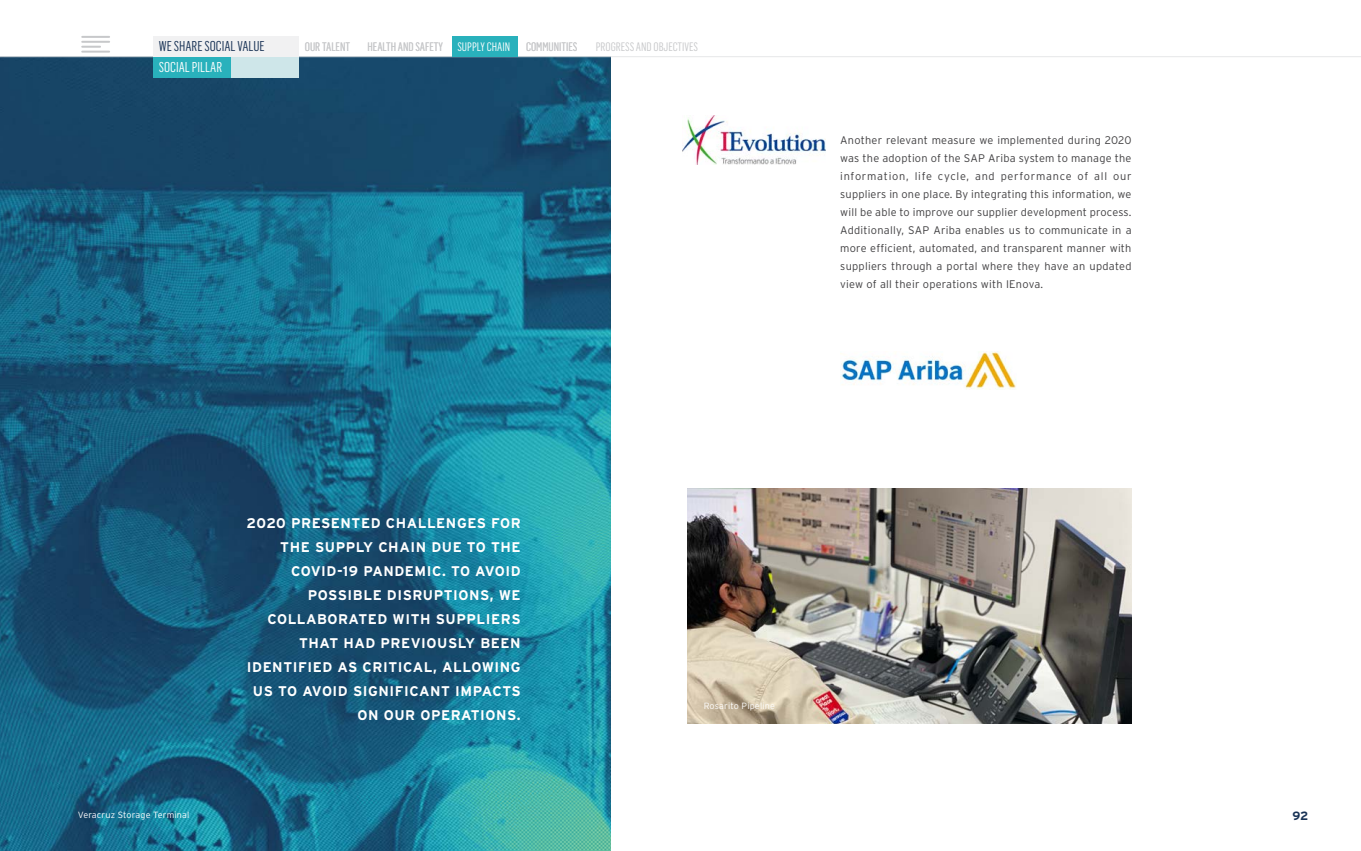
<style>
.page{position:relative;width:1361px;height:851px;background:#fff}
.page>*{position:absolute;margin:0;border:0;box-sizing:border-box;transform-origin:0 0}
.t1{font:700 14px/24px "Interstate";letter-spacing:.04em;color:#fff;text-align:right}
.t2{font:14px "Flama Condensed";color:#183255}
.t3{font:14px "Flama Condensed";color:#fff}
.t4{font:12px "Flama Condensed";color:#c7c8ca}
.t5{font:700 12px "Interstate";color:#183255}
.t6{font:300 11px/18px "Interstate";letter-spacing:.02em;color:#414042;text-align:justify}
.t7{font:300 9px "Interstate";letter-spacing:.02em;color:#fff}
.s1{color:#fff}
</style>
<div class="page">
<img style="left:0;top:57px;width:611px;height:793px">
<img style="left:687px;top:488px;width:444px;height:235px">
<img style="left:682px;top:116px;width:144px;height:48px">
<img style="left:840px;top:351px;width:176px;height:38px">
<hr style="left:0;top:56px;width:1361px;height:1px;background:#e6e7e8">
<div style="left:153px;top:36px;width:145px;height:21px;background:#f1f1f2"></div>
<div style="left:153px;top:57px;width:145px;height:21px;background:#cee6e9"></div>
<div style="left:153px;top:57px;width:78px;height:21px;background:#29b1bc"></div>
<hr style="left:82px;top:36px;width:27px;height:2px;background:#c7c8ca">
<hr style="left:82px;top:41px;width:27px;height:2px;background:#c7c8ca">
<hr style="left:82px;top:51px;width:27px;height:2px;background:#c7c8ca">
<svg style="left:82px;top:46px;width:18px;height:2px"></svg>
<div style="left:452px;top:36px;width:66px;height:21px;background:#29b1bc"></div>
<p class="t2" style="left:159px;top:38px;width:107px">WE SHARE SOCIAL VALUE</p>
<p class="t4" style="left:596px;top:39px;width:104px">PROGRESS AND OBJECTIVES</p>
<p class="t3" style="left:159px;top:59px;width:65px">SOCIAL PILLAR</p>
<p class="t4" style="left:305px;top:39px;width:47px">OUR TALENT</p>
<p class="t4" style="left:367px;top:39px;width:144px">HEALTH AND SAFETY <span class="s1">SUPPLY CHAIN</span></p>
<p class="t4" style="left:526px;top:39px;width:53px">COMMUNITIES</p>
<p class="t6" style="left:840px;top:130px;width:293px">Another relevant measure we implemented during 2020 was the adoption of the SAP Ariba system to manage the information, life cycle, and performance of all our suppliers in one place. By integrating this information, we will be able to improve our supplier development process.<br>Additionally, SAP Ariba enables us to communicate in a more efficient, automated, and transparent manner with suppliers through a portal where they have an updated view of all their operations with IEnova.</p>
<p class="t7" style="left:78px;top:810px;width:113px">Veracruz Storage Terminal</p>
<p class="t1" style="left:247px;top:511px;width:276px">2020 PRESENTED CHALLENGES FOR<br>THE SUPPLY CHAIN DUE TO THE<br>COVID-19 PANDEMIC. TO AVOID<br>POSSIBLE DISRUPTIONS, WE<br>COLLABORATED WITH SUPPLIERS<br>THAT HAD PREVIOUSLY BEEN<br>IDENTIFIED AS CRITICAL, ALLOWING<br>US TO AVOID SIGNIFICANT IMPACTS<br>ON OUR OPERATIONS.</p>
<p class="t7" style="left:704px;top:700px;width:73px">Rosarito Pipeline</p>
<p class="t5" style="left:1292px;top:809px;width:17px">92</p>
</div>
